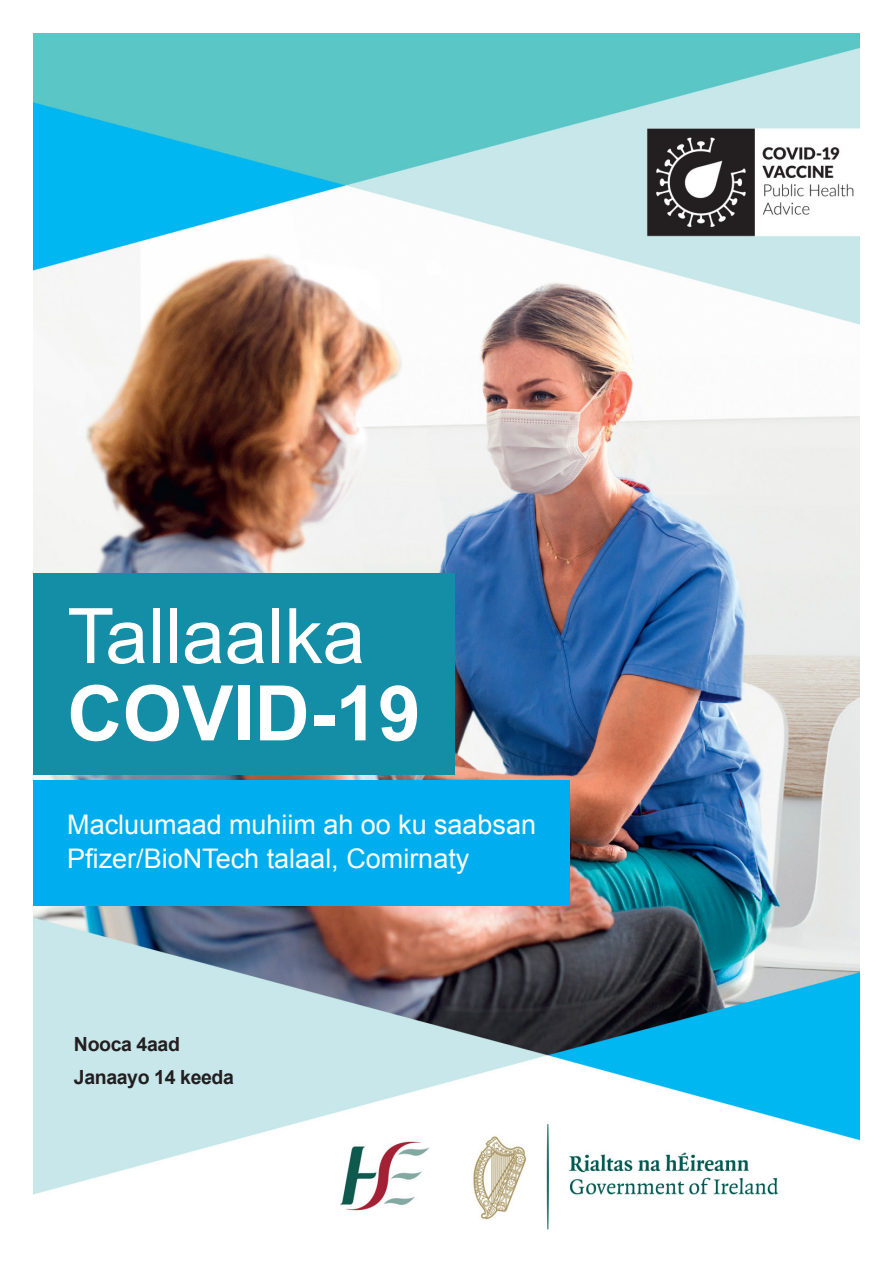
<style>
.page{position:relative;width:893px;height:1263px;background:#fff}
.page>*{position:absolute;margin:0;border:0;box-sizing:border-box;transform-origin:0 0}
.t1{font:76.65px "Arial";color:#fff}
.t2{font:700 76.65px "Arial";color:#fff}
.t3{font:27px/34px "Arial";color:#fff}
.Sub_head{font:700 19.5px "Arial";letter-spacing:-.02em;color:#231f20}
</style>
<div class="page">
<img style="left:33px;top:33px;width:827px;height:1197px">
<div style="left:33px;top:780px;width:537px;height:126px;background:#00aeef"></div>
<div style="left:33px;top:573px;width:422px;height:202px;background:#148da6"></div>
<p class="t1" style="left:67px;top:586px;width:300px">Tallaalka</p>
<p class="t2" style="left:67px;top:663px;width:355px">COVID-19</p>
<p class="t3" style="left:67px;top:808px;width:470px">Macluumaad muhiim ah oo ku saabsan<br>Pfizer/BioNTech talaal, Comirnaty</p>
<p class="Sub_head" style="left:74px;top:1031px;width:107px">Nooca 4aad</p>
<p class="Sub_head" style="left:74px;top:1064px;width:161px">Janaayo 14 keeda</p>
</div>
